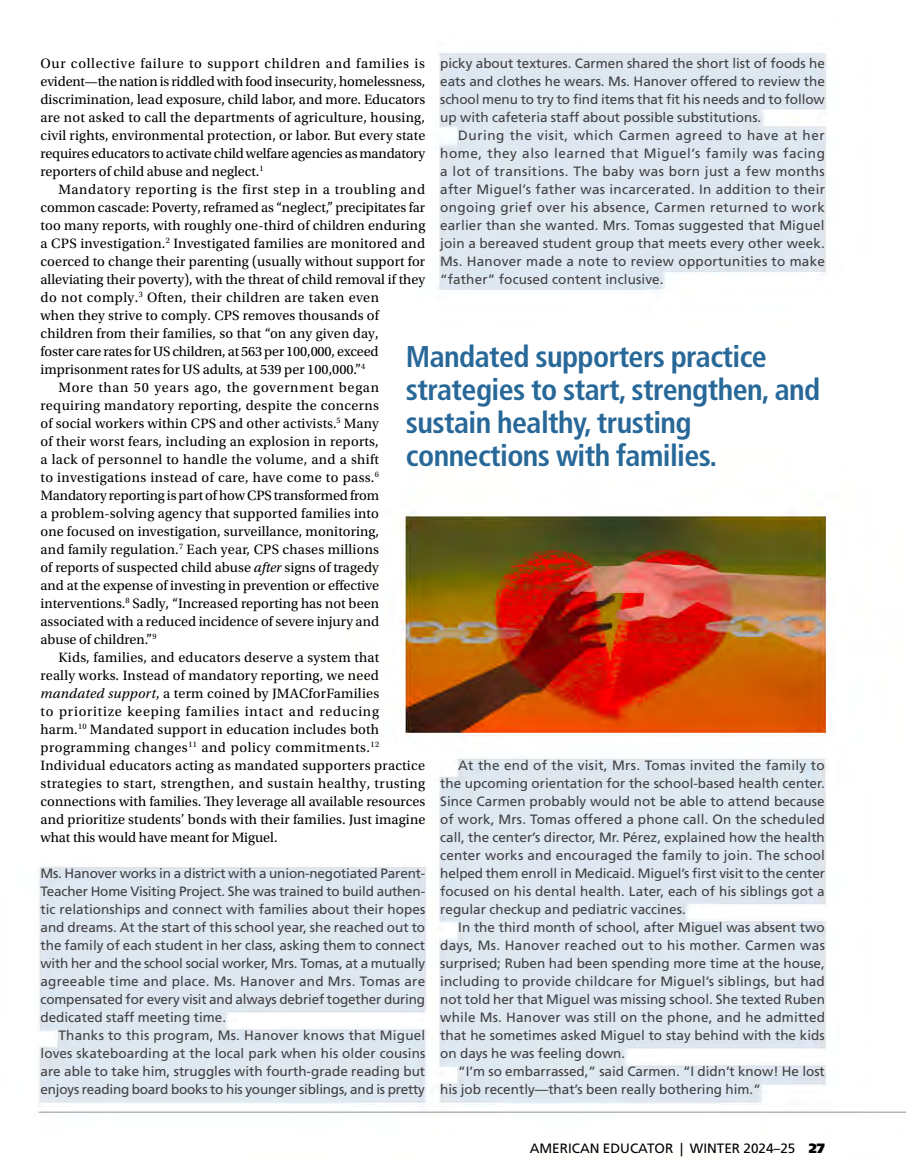
<style>
.page{position:relative;width:906px;height:1176px;background:#fff}
.page>*{position:absolute;margin:0;border:0;box-sizing:border-box;transform-origin:0 0}
.t1{font:700 condensed 30px/33px "Frutiger LT Std";letter-spacing:-.02em;color:#276898}
.t2{font:14.25px/18px "Utopia Std";letter-spacing:.01em;color:#000;text-align:justify}
.t3{font:14.25px "Utopia Std";letter-spacing:.03em;color:#000}
.t4{font:14.25px "Utopia Std";letter-spacing:-.01em;color:#000}
.t5{font:14.25px "Utopia Std";letter-spacing:.05em;color:#000}
.t6{font:14.25px "Utopia Std";letter-spacing:.04em;color:#000}
.t7{font:14.25px "Utopia Std";letter-spacing:.035em;color:#000}
.t8{font:13.5px/18px "Frutiger LT Std";color:#414042;text-align:justify}
.t9{font:13.5px "Frutiger LT Std";color:#000}
.s1{font-style:italic}
.s2{font-weight:900}
</style>
<div class="page">
<img style="left:38px;top:52px;width:867px;height:1061px">
<p class="t8" style="left:440px;top:54px;width:386px">picky about textures. Carmen shared the short list of foods he eats and clothes he wears. Ms. Hanover offered to review the school menu to try to find items that fit his needs and to follow up with cafeteria staff about possible substitutions.</p>
<p class="t8" style="left:440px;top:126px;width:386px;text-indent:18px">During the visit, which Carmen agreed to have at her home, they also learned that Miguel’s family was facing a lot of transitions. The baby was born just a few months after Miguel’s father was incarcerated. In addition to their ongoing grief over his absence, Carmen returned to work earlier than she wanted. Mrs. Tomas suggested that Miguel join a bereaved student group that meets every other week.<br>Ms. Hanover made a note to review opportunities to make “father” focused content inclusive.</p>
<p class="t2" style="left:40px;top:54px;width:386px">Our collective failure to support children and families is evident—the nation is riddled with food insecurity, homelessness, discrimination, lead exposure, child labor, and more. Educators are not asked to call the departments of agriculture, housing, civil rights, environmental protection, or labor. But every state requires educators to activate child welfare agencies as mandatory reporters of child abuse and neglect.<sup>1</sup></p>
<p class="t6" style="left:59px;top:181px;width:368px">Mandatory reporting is the first step in a troubling and</p>
<p class="t2" style="left:41px;top:198px;width:386px">common cascade: Poverty, reframed as “neglect,” precipitates far</p>
<p class="t2" style="left:41px;top:216px;width:386px">too many reports, with roughly one-third of children enduring</p>
<p class="t2" style="left:41px;top:234px;width:386px">a CPS investigation.<sup>2</sup> Investigated families are monitored and</p>
<p class="t2" style="left:40px;top:252px;width:386px">coerced to change their parenting (usually without support for</p>
<p class="t2" style="left:40px;top:270px;width:386px">alleviating their poverty), with the threat of child removal if they</p>
<p class="t3" style="left:40px;top:289px;width:340px">do not comply.<sup>3</sup> Often, their children are taken even</p>
<p class="t2" style="left:40px;top:306px;width:340px">when they strive to comply. CPS removes thousands of</p>
<p class="t2" style="left:40px;top:324px;width:339px">children from their families, so that “on any given day,</p>
<p class="t4" style="left:40px;top:343px;width:339px">foster care rates for US children, at 563 per 100,000, exceed</p>
<p class="t2" style="left:40px;top:360px;width:326px">imprisonment rates for US adults, at 539 per 100,000.”<sup>4</sup></p>
<p class="t5" style="left:58px;top:379px;width:322px">More than 50 years ago, the government began</p>
<p class="t2" style="left:41px;top:396px;width:340px">requiring mandatory reporting, despite the concerns</p>
<p class="t2" style="left:41px;top:414px;width:340px">of social workers within CPS and other activists.<sup>5</sup> Many</p>
<p class="t2" style="left:41px;top:432px;width:339px">of their worst fears, including an explosion in reports,</p>
<p class="t2" style="left:41px;top:450px;width:340px">a lack of personnel to handle the volume, and a shift</p>
<p class="t2" style="left:41px;top:468px;width:340px">to investigations instead of care, have come to pass.<sup>6</sup></p>
<p class="t4" style="left:40px;top:487px;width:340px">Mandatory reporting is part of how CPS transformed from</p>
<p class="t2" style="left:40px;top:504px;width:340px">a problem-solving agency that supported families into</p>
<p class="t2" style="left:40px;top:522px;width:340px">one focused on investigation, surveillance, monitoring,</p>
<p class="t2" style="left:40px;top:540px;width:340px">and family regulation.<sup>7</sup> Each year, CPS chases millions</p>
<p class="t2" style="left:40px;top:558px;width:340px">of reports of suspected child abuse <span class="s1">after</span> signs of tragedy</p>
<p class="t2" style="left:40px;top:576px;width:340px">and at the expense of investing in prevention or effective</p>
<p class="t2" style="left:40px;top:594px;width:340px">interventions.<sup>8</sup> Sadly, “Increased reporting has not been</p>
<p class="t2" style="left:41px;top:612px;width:340px">associated with a reduced incidence of severe injury and</p>
<p class="t2" style="left:41px;top:630px;width:117px">abuse of children.”<sup>9</sup></p>
<p class="t2" style="left:58px;top:648px;width:322px">Kids, families, and educators deserve a system that</p>
<p class="t2" style="left:41px;top:666px;width:340px">really works. Instead of mandatory reporting, we need</p>
<p class="t2" style="left:41px;top:684px;width:340px"><span class="s1">mandated support</span>, a term coined by JMACforFamilies</p>
<p class="t5" style="left:41px;top:703px;width:340px">to prioritize keeping families intact and reducing</p>
<p class="t2" style="left:41px;top:720px;width:340px">harm.<sup>10</sup> Mandated support in education includes both</p>
<p class="t7" style="left:41px;top:739px;width:340px">programming changes<sup>11</sup> and policy commitments.<sup>12</sup></p>
<p class="t2" style="left:40px;top:756px;width:386px">Individual educators acting as mandated supporters practice</p>
<p class="t3" style="left:40px;top:775px;width:386px">strategies to start, strengthen, and sustain healthy, trusting</p>
<p class="t2" style="left:40px;top:792px;width:386px">connections with families. They leverage all available resources</p>
<p class="t2" style="left:40px;top:810px;width:386px">and prioritize students’ bonds with their families. Just imagine</p>
<p class="t2" style="left:40px;top:828px;width:238px">what this would have meant for Miguel.</p>
<p class="t8" style="left:40px;top:864px;width:386px">Ms. Hanover works in a district with a union-negotiated Parent-Teacher Home Visiting Project. She was trained to build authen&shy;tic relationships and connect with families about their hopes and dreams. At the start of this school year, she reached out to the family of each student in her class, asking them to connect with her and the school social worker, Mrs. Tomas, at a mutually agreeable time and place. Ms. Hanover and Mrs. Tomas are compensated for every visit and always debrief together during dedicated staff meeting time.</p>
<p class="t8" style="left:40px;top:1026px;width:386px;text-indent:18px">Thanks to this program, Ms. Hanover knows that Miguel loves skateboarding at the local park when his older cousins are able to take him, struggles with fourth-grade reading but enjoys reading board books to his younger siblings, and is pretty</p>
<h1 class="t1" style="left:406px;top:339px;width:415px">Mandated supporters practice strategies to start, strengthen, and sustain healthy, trusting connections with families.</h1>
<p class="t8" style="left:440px;top:756px;width:386px;text-indent:18px">At the end of the visit, Mrs. Tomas invited the family to the upcoming orientation for the school-based health center.<br>Since Carmen probably would not be able to attend because of work, Mrs. Tomas offered a phone call. On the scheduled call, the center’s director, Mr. Pérez, explained how the health center works and encouraged the family to join. The school helped them enroll in Medicaid. Miguel’s first visit to the center focused on his dental health. Later, each of his siblings got a regular checkup and pediatric vaccines.</p>
<p class="t8" style="left:440px;top:918px;width:386px;text-indent:18px">In the third month of school, after Miguel was absent two days, Ms. Hanover reached out to his mother. Carmen was surprised; Ruben had been spending more time at the house, including to provide childcare for Miguel’s siblings, but had not told her that Miguel was missing school. She texted Ruben while Ms. Hanover was still on the phone, and he admitted that he sometimes asked Miguel to stay behind with the kids on days he was feeling down.</p>
<p class="t8" style="left:440px;top:1062px;width:386px;text-indent:18px">“I’m so embarrassed,” said Carmen. “I didn’t know! He lost his job recently—that’s been really bothering him.”</p>
<p class="t9" style="left:529px;top:1139px;width:296px">AMERICAN EDUCATOR | WINTER 2024–25 <span class="s2">27</span></p>
</div>
